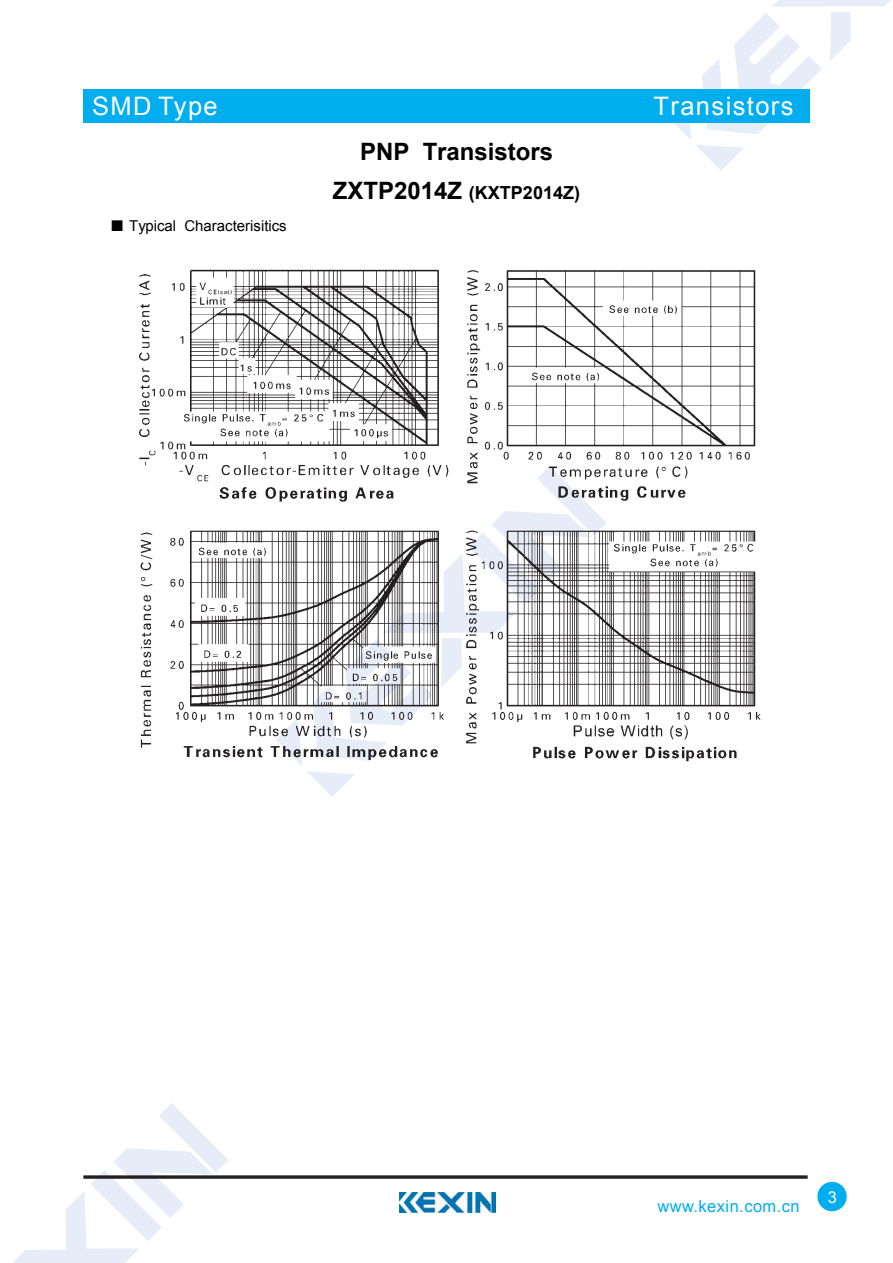
<style>
.page{position:relative;width:893px;height:1263px;background:#fff}
.page>*{position:absolute;margin:0;border:0;box-sizing:border-box;transform-origin:0 0}
.t1{font:25.5px "Arial";letter-spacing:.055em;color:#fff}
.t2{font:700 24px "Arial";color:#000}
.t3{font:700 18px "Arial";letter-spacing:.005em;color:#000}
.t4{font:16.5px "Arial";letter-spacing:.025em;color:#00adef}
.t5{font:16.5px "Arial";color:#fff}
.t6{font:15px "Arial";color:#000}
.s1{font-family:"Sim Sun"}
.s2{font-size:24px}
</style>
<div class="page">
<svg style="left:312px;top:776px;width:41px;height:21px"></svg>
<svg style="left:674px;top:0;width:216px;height:170px"></svg>
<svg style="left:13px;top:1103px;width:215px;height:160px"></svg>
<div style="left:83px;top:89px;width:726px;height:34px;background:#00adef"></div>
<svg style="left:83px;top:1175px;width:725px;height:4px;background:#433f40"></svg>
<div style="left:817px;top:1182px;width:30px;height:29px;background:#00adef;border-radius:50%"></div>
<img style="left:400px;top:1193px;width:95px;height:20px">
<img style="left:139px;top:269px;width:622px;height:507px">
<h1 class="t1" style="left:92px;top:89px;width:127px">SMD Type</h1>
<p class="t6" style="left:110px;top:216px;width:178px"><span class="s1">■</span> Typical Characterisitics</p>
<h2 class="t2" style="left:360px;top:136px;width:195px">PNP Transistors</h2>
<p class="t3" style="left:333px;top:181px;width:249px"><span class="s2">ZXTP2014Z</span> (KXTP2014Z)</p>
<h1 class="t1" style="left:654px;top:89px;width:141px">Transistors</h1>
<p class="t4" style="left:657px;top:1196px;width:144px">www.kexin.com.cn</p>
<p class="t5" style="left:828px;top:1186px;width:11px">3</p>
</div>
